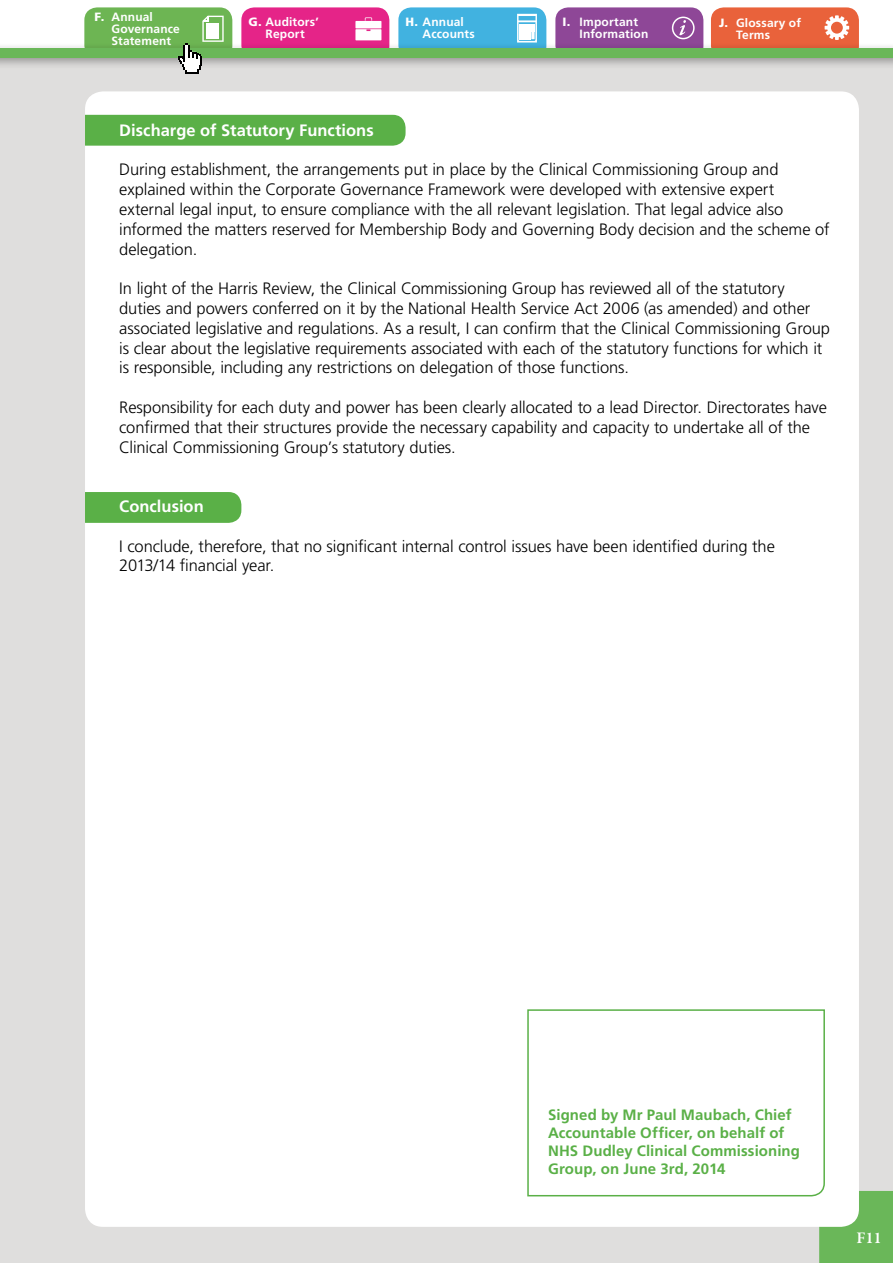
<style>
.page{position:relative;width:893px;height:1263px;background:#fff}
.page>*{position:absolute;margin:0;border:0;box-sizing:border-box;transform-origin:0 0}
.t1{font:300 16.5px/19.8px "Frutiger LT";letter-spacing:-.005em;color:#000}
.t2{font:700 16.5px "Frutiger LT";color:#fff}
.t3{font:600 16.5px "Garamond Premr Pro";color:#fff}
.t4{font:700 15px/18px "Frutiger LT";letter-spacing:.005em;color:#5ab047}
.t5{font:700 12px/12px "Frutiger LT";letter-spacing:.01em;color:#fff}
.s1{font-family:"Frutiger";font-weight:900}
</style>
<div class="page">
<div style="left:84px;top:7px;width:148px;height:51px;background:#6db553;border-radius:13px"></div>
<div style="left:241px;top:7px;width:148px;height:51px;background:#e52488;border-radius:13px"></div>
<div style="left:711px;top:7px;width:148px;height:51px;background:#e9623b;border-radius:13px"></div>
<div style="left:398px;top:7px;width:148px;height:51px;background:#41b2e0;border-radius:13px"></div>
<div style="left:555px;top:7px;width:148px;height:51px;background:#8e4797;border-radius:13px"></div>
<svg style="left:825px;top:15px;width:24px;height:25px"></svg>
<div style="left:355px;top:21px;width:26px;height:7px;background:#fff"></div>
<svg style="left:355px;top:29px;width:26px;height:11px"></svg>
<svg style="left:365px;top:17px;width:7px;height:4px"></svg>
<div style="left:0;top:49px;width:893px;height:1214px;background:#dfdedd"></div>
<div style="left:819px;top:1191px;width:74px;height:72px;background:#6ab759"></div>
<div style="left:85px;top:91px;width:774px;height:1136px;background:#fff;border-radius:18px"></div>
<div style="left:0;top:42px;width:893px;height:28px;background:#000;opacity:.37"></div>
<div style="left:0;top:48px;width:893px;height:10px;background:#6ab759"></div>
<svg style="left:517px;top:14px;width:20px;height:29px"></svg>
<div style="left:672px;top:17px;width:23px;height:22px;border:2px solid #fff;border-radius:50%"></div>
<svg style="left:679px;top:20px;width:7px;height:15px"></svg>
<div style="left:85px;top:115px;width:321px;height:31px;background:#5ab047"></div>
<div style="left:85px;top:492px;width:156px;height:31px;background:#5ab047"></div>
<svg style="left:178px;top:16px;width:46px;height:58px"></svg>
<svg style="left:527px;top:1009px;width:298px;height:188px"></svg>
<p class="t5" style="left:112px;top:10px;width:70px;text-indent:-17px"><span class="s1">F.</span> Annual<br>Governance<br>Statement</p>
<p class="t5" style="left:249px;top:16px;width:72px;text-align:center"><span class="s1">G.</span> Auditors’<br>Report</p>
<p class="t5" style="left:736px;top:17px;width:66px;text-indent:-17px"><span class="s1">J.</span> Glossary of<br>Terms</p>
<p class="t5" style="left:423px;top:16px;width:54px;text-indent:-17px"><span class="s1">H.</span> Annual<br>Accounts</p>
<p class="t5" style="left:580px;top:16px;width:70px;text-indent:-17px"><span class="s1">I.</span> Important<br>Information</p>
<p class="t2" style="left:119px;top:120px;width:256px">Discharge of Statutory Functions</p>
<p class="t1" style="left:119px;top:160px;width:712px">During establishment, the arrangements put in place by the Clinical Commissioning Group and explained within the Corporate Governance Framework were developed with extensive expert external legal input, to ensure compliance with the all relevant legislation. That legal advice also informed the matters reserved for Membership Body and Governing Body decision and the scheme of delegation.</p>
<p class="t1" style="left:119px;top:279px;width:712px">In light of the Harris Review, the Clinical Commissioning Group has reviewed all of the statutory duties and powers conferred on it by the National Health Service Act 2006 (as amended) and other associated legislative and regulations. As a result, I can confirm that the Clinical Commissioning Group is clear about the legislative requirements associated with each of the statutory functions for which it is responsible, including any restrictions on delegation of those functions.</p>
<p class="t1" style="left:119px;top:398px;width:709px">Responsibility for each duty and power has been clearly allocated to a lead Director. Directorates have confirmed that their structures provide the necessary capability and capacity to undertake all of the<br>Clinical Commissioning Group’s statutory duties.</p>
<p class="t2" style="left:119px;top:496px;width:86px">Conclusion</p>
<p class="t1" style="left:119px;top:536px;width:657px">I conclude, therefore, that no significant internal control issues have been identified during the<br>2013/14 financial year.</p>
<p class="t4" style="left:548px;top:1105px;width:253px">Signed by Mr Paul Maubach, Chief<br>Accountable Officer, on behalf of<br>NHS Dudley Clinical Commissioning<br>Group, on June 3rd, 2014</p>
<p class="t3" style="left:856px;top:1228px;width:27px">F11</p>
</div>
